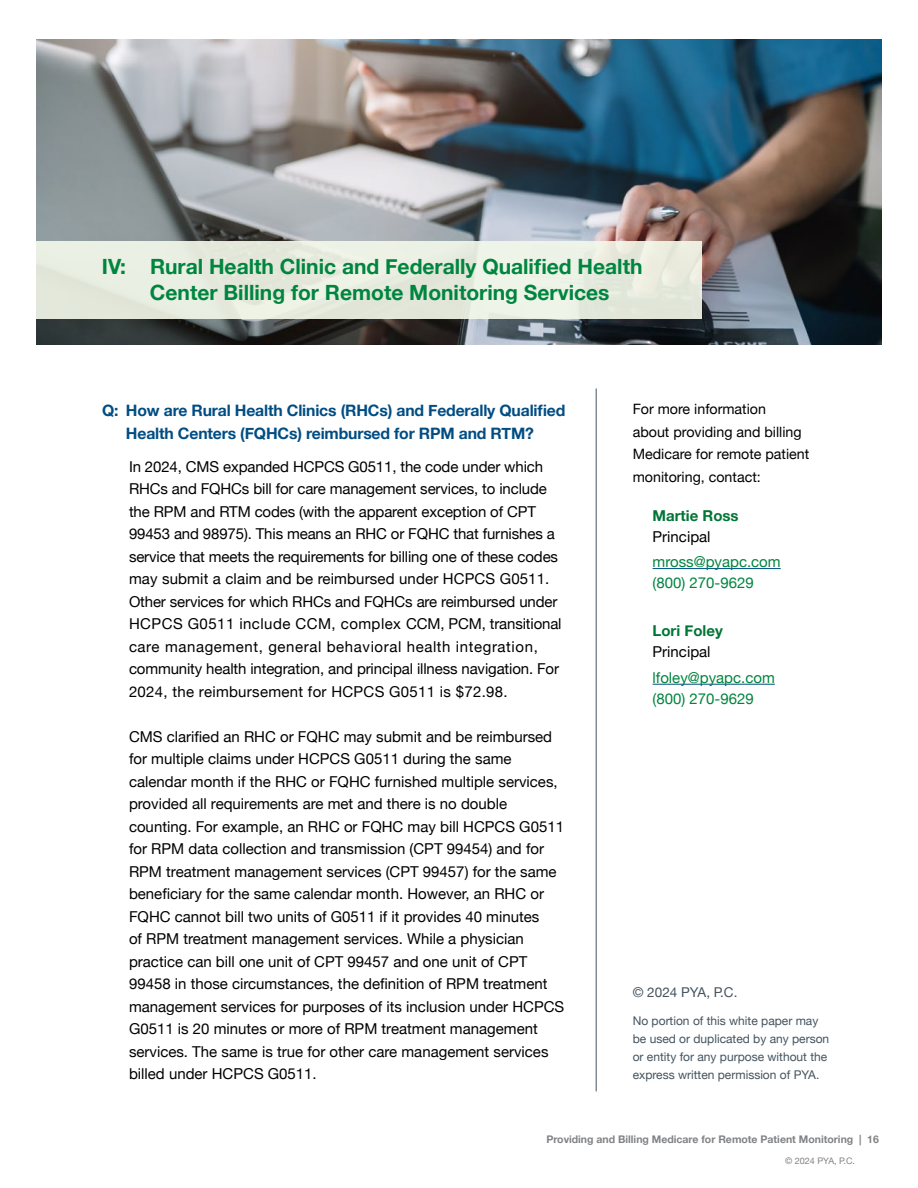
<style>
.page{position:relative;width:918px;height:1188px;background:#fff}
.page>*{position:absolute;margin:0;border:0;box-sizing:border-box;transform-origin:0 0}
.t1{font:700 21px/25.5px "Helvetica Neue";color:#00853f}
.t2{font:700 15.75px/22.5px "Helvetica Neue";letter-spacing:-.01em;color:#004d83;text-align:center}
.t3{font:15px/22.5px "Helvetica Neue";color:#000}
.t4{font:15px/21px "Helvetica Neue";color:#00853f}
.t5{font:700 15px "Helvetica Neue";color:#007536}
.t6{font:14.25px/22.5px "Helvetica Neue";color:#000}
.t7{font:13.5px "Helvetica Neue";color:#44535e}
.t8{font:12px/18px "Helvetica Neue";color:#44535e}
.t9{font:700 10.5px "Helvetica Neue";color:#808285}
.t10{font:9px "Helvetica Neue";color:#808285}
</style>
<div class="page">
<img style="left:37px;top:40px;width:844px;height:304px">
<div style="left:37px;top:241px;width:665px;height:78px;background:#e8ede0"></div>
<hr style="left:653px;top:684px;width:122px;height:1px;background:#004d83">
<hr style="left:653px;top:568px;width:128px;height:1px;background:#004d83">
<hr style="left:596px;top:388px;width:1px;height:703px;background:#44535e">
<h1 class="t1" style="left:150px;top:255px;width:494px;text-indent:-48px">IV: Rural Health Clinic and Federally Qualified Health<br>Center Billing for Remote Monitoring Services</h1>
<p class="t2" style="left:102px;top:400px;width:465px">Q: How are Rural Health Clinics (RHCs) and Federally Qualified<br>Health Centers (FQHCs) reimbursed for RPM and RTM?</p>
<p class="t3" style="left:129px;top:456px;width:434px">In 2024, CMS expanded HCPCS G0511, the code under which RHCs and FQHCs bill for care management services, to include the RPM and RTM codes (with the apparent exception of CPT 99453 and 98975). This means an RHC or FQHC that furnishes a service that meets the requirements for billing one of these codes may submit a claim and be reimbursed under HCPCS G0511.<br>Other services for which RHCs and FQHCs are reimbursed under HCPCS G0511 include CCM, complex CCM, PCM, transitional care management, general behavioral health integration, community health integration, and principal illness navigation. For 2024, the reimbursement for HCPCS G0511 is $72.98.</p>
<p class="t3" style="left:129px;top:726px;width:437px">CMS clarified an RHC or FQHC may submit and be reimbursed for multiple claims under HCPCS G0511 during the same calendar month if the RHC or FQHC furnished multiple services, provided all requirements are met and there is no double counting. For example, an RHC or FQHC may bill HCPCS G0511 for RPM data collection and transmission (CPT 99454) and for RPM treatment management services (CPT 99457) for the same beneficiary for the same calendar month. However, an RHC or FQHC cannot bill two units of G0511 if it provides 40 minutes<br>of RPM treatment management services. While a physician practice can bill one unit of CPT 99457 and one unit of CPT 99458 in those circumstances, the definition of RPM treatment management services for purposes of its inclusion under HCPCS G0511 is 20 minutes or more of RPM treatment management services. The same is true for other care management services billed under HCPCS G0511.</p>
<p class="t6" style="left:633px;top:399px;width:178px">For more information<br>about providing and billing<br>Medicare for remote patient monitoring, contact:</p>
<p class="t5" style="left:653px;top:503px;width:88px">Martie Ross</p>
<p class="t3" style="left:653px;top:526px;width:60px">Principal</p>
<p class="t4" style="left:653px;top:552px;width:130px">mross@pyapc.com (800) 270-9629</p>
<p class="t5" style="left:653px;top:619px;width:72px">Lori Foley</p>
<p class="t3" style="left:653px;top:641px;width:60px">Principal</p>
<p class="t4" style="left:653px;top:668px;width:124px">lfoley@pyapc.com (800) 270-9629</p>
<p class="t7" style="left:633px;top:983px;width:106px">© 2024 PYA, P.C.</p>
<p class="t8" style="left:633px;top:1013px;width:198px">No portion of this white paper may be used or duplicated by any person or entity for any purpose without the express written permission of PYA.</p>
<p class="t9" style="left:546px;top:1131px;width:334px">Providing and Billing Medicare for Remote Patient Monitoring | 16</p>
<p class="t10" style="left:785px;top:1154px;width:71px">© 2024 PYA, P.C.</p>
</div>
